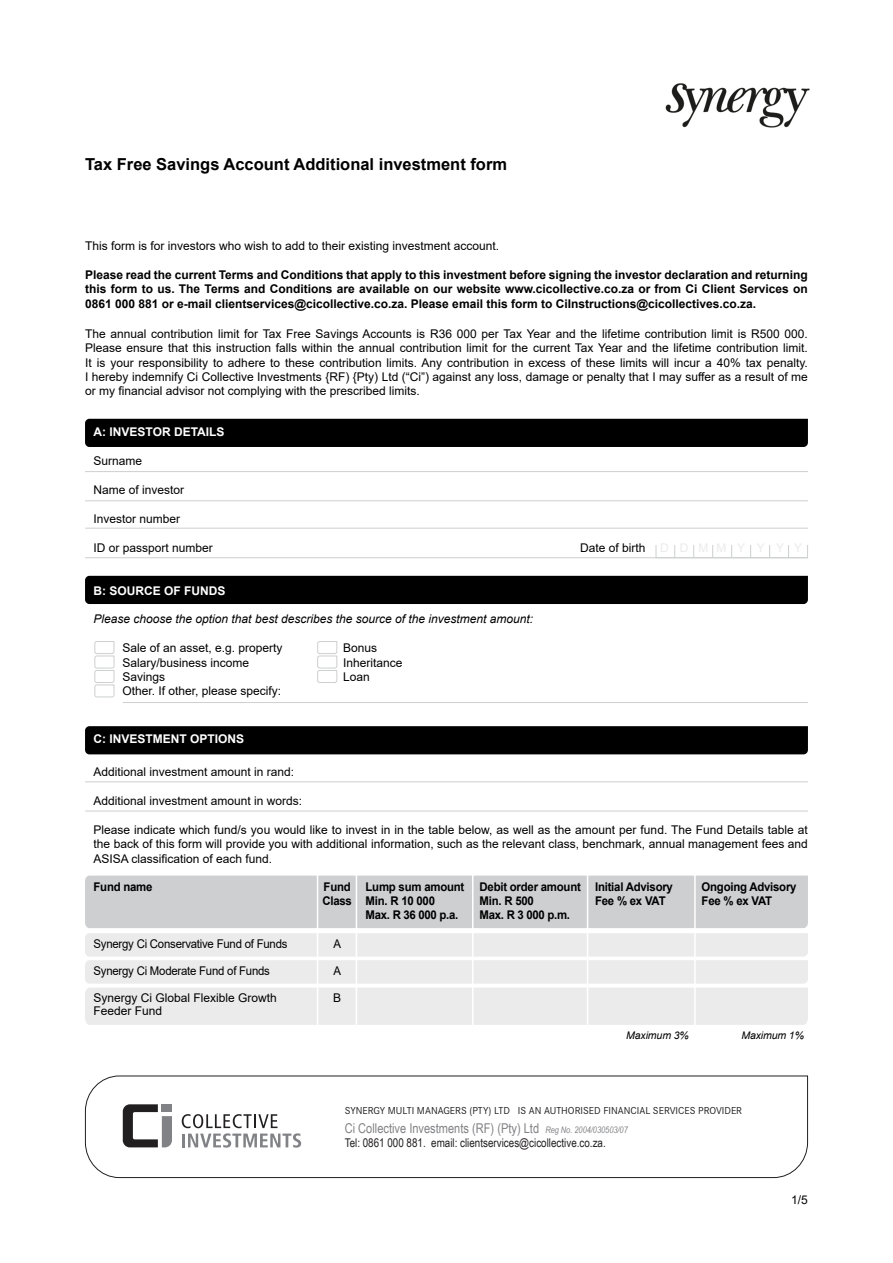
<style>
.page{position:relative;width:893px;height:1263px;background:#fff}
.page>*{position:absolute;margin:0;border:0;box-sizing:border-box;transform-origin:0 0}
.t1{font:700 16.5px "Arial";color:#000}
.t2{font:13.5px "Arial Narrow";color:#818285}
.t3{font:12px/14.4px "Arial";color:#000;text-align:justify}
.t4{font:700 12px/14.7px "Arial";letter-spacing:-.02em;color:#000;text-align:justify}
.t5{font:700 12px "Arial";letter-spacing:-.02em;color:#000;scale:.95 1}
.t6{font:italic 12px "Arial";color:#000}
.t7{font:12px "Arial";letter-spacing:-.02em;color:#000;scale:.95 1}
.t8{font:12px "Arial Narrow";color:#221f20}
.t9{font:700 12px "Arial";color:#fff}
.t10{font:12px "Arial";color:#000;scale:.95 1}
.t11{font:10.5px "Corporate S";color:#211f20}
.t12{font:italic 10.5px "Arial";letter-spacing:-.01em;color:#000}
.s1{font-style:italic;font-size:9px}
</style>
<div class="page">
<div style="left:85px;top:419px;width:723px;height:28px;background:#000"></div>
<hr style="left:85px;top:471px;width:723px;height:1px;background:#cdcfd0">
<hr style="left:85px;top:500px;width:723px;height:1px;background:#cdcfd0">
<div style="left:85px;top:726px;width:723px;height:28px;background:#000"></div>
<hr style="left:85px;top:781px;width:723px;height:1px;background:#cdcfd0">
<hr style="left:85px;top:811px;width:723px;height:1px;background:#cdcfd0">
<hr style="left:85px;top:528px;width:723px;height:1px;background:#cdcfd0">
<svg style="left:674px;top:545px;width:1px;height:12px"></svg>
<svg style="left:693px;top:545px;width:1px;height:12px"></svg>
<svg style="left:712px;top:545px;width:1px;height:12px"></svg>
<svg style="left:731px;top:545px;width:1px;height:12px"></svg>
<svg style="left:750px;top:545px;width:1px;height:12px"></svg>
<svg style="left:769px;top:545px;width:1px;height:12px"></svg>
<svg style="left:788px;top:545px;width:1px;height:12px"></svg>
<hr style="left:85px;top:557px;width:723px;height:1px;background:#cdcfd0">
<div style="left:85px;top:576px;width:723px;height:28px;background:#000"></div>
<hr style="left:123px;top:702px;width:685px;height:1px;background:#cdcfd0">
<svg style="left:317px;top:641px;width:21px;height:42px"></svg>
<svg style="left:94px;top:641px;width:21px;height:57px"></svg>
<svg style="left:85px;top:875px;width:723px;height:150px;background:#e2e3e3"></svg>
<hr style="left:317px;top:874px;width:1px;height:153px;background:#fff">
<hr style="left:356px;top:874px;width:1px;height:153px;background:#fff">
<hr style="left:472px;top:874px;width:1px;height:152px;background:#fff">
<hr style="left:587px;top:874px;width:1px;height:152px;background:#fff">
<hr style="left:694px;top:874px;width:2px;height:152px;background:#fff">
<svg style="left:85px;top:1075px;width:723px;height:103px"></svg>
<svg style="left:182px;top:1114px;width:119px;height:33px"></svg>
<svg style="left:123px;top:1104px;width:49px;height:43px"></svg>
<div style="left:162px;top:1104px;width:10px;height:8px;background:#818285"></div>
<img style="left:665px;top:83px;width:145px;height:45px">
<h1 class="t1" style="left:85px;top:153px;width:424px">Tax Free Savings Account Additional investment form</h1>
<p class="t3" style="left:85px;top:239px;width:416px">This form is for investors who wish to add to their existing investment account.</p>
<p class="t4" style="left:85px;top:268px;width:724px">Please read the current Terms and Conditions that apply to this investment before signing the investor declaration and returning this form to us. The Terms and Conditions are available on our website www.cicollective.co.za or from Ci Client Services on 0861 000 881 or e-mail clientservices@cicollective.co.za. Please email this form to CiInstructions@cicollectives.co.za.</p>
<p class="t3" style="left:85px;top:326px;width:724px">The annual contribution limit for Tax Free Savings Accounts is R36 000 per Tax Year and the lifetime contribution limit is R500 000.<br>Please ensure that this instruction falls within the annual contribution limit for the current Tax Year and the lifetime contribution limit.<br>It is your responsibility to adhere to these contribution limits. Any contribution in excess of these limits will incur a 40% tax penalty.<br>I hereby indemnify Ci Collective Investments {RF) {Pty) Ltd (“Ci”) against any loss, damage or penalty that I may suffer as a result of me or my financial advisor not complying with the prescribed limits.</p>
<p class="t9" style="left:94px;top:424px;width:132px">A: INVESTOR DETAILS</p>
<p class="t3" style="left:94px;top:454px;width:50px">Surname</p>
<p class="t3" style="left:94px;top:482px;width:92px">Name of investor</p>
<p class="t3" style="left:94px;top:511px;width:88px">Investor number</p>
<p class="t3" style="left:94px;top:540px;width:121px">ID or passport number</p>
<p class="t3" style="left:580px;top:540px;width:67px">Date of birth</p>
<p class="t9" style="left:94px;top:582px;width:133px">B: SOURCE OF FUNDS</p>
<p class="t6" style="left:94px;top:611px;width:441px">Please choose the option that best describes the source of the investment amount:</p>
<p class="t3" style="left:123px;top:641px;width:162px">Sale of an asset, e.g. property</p>
<p class="t3" style="left:343px;top:641px;width:36px">Bonus</p>
<p class="t3" style="left:123px;top:655px;width:128px">Salary/business income</p>
<p class="t3" style="left:343px;top:655px;width:61px">Inheritance</p>
<p class="t3" style="left:123px;top:669px;width:44px">Savings</p>
<p class="t3" style="left:343px;top:669px;width:28px">Loan</p>
<p class="t3" style="left:123px;top:684px;width:160px">Other. If other, please specify:</p>
<p class="t9" style="left:94px;top:730px;width:152px">C: INVESTMENT OPTIONS</p>
<p class="t3" style="left:94px;top:765px;width:202px">Additional investment amount in rand:</p>
<p class="t3" style="left:94px;top:793px;width:210px">Additional investment amount in words:</p>
<p class="t3" style="left:94px;top:822px;width:716px">Please indicate which fund/s you would like to invest in in the table below, as well as the amount per fund. The Fund Details table at the back of this form will provide you with additional information, such as the relevant class, benchmark, annual management fees and ASISA classification of each fund.</p>
<p class="t5" style="left:94px;top:878px;width:64px">Fund name</p>
<p class="t5" style="left:324px;top:878px;width:150px">Fund Lump sum amount</p>
<p class="t5" style="left:480px;top:878px;width:205px">Debit order amount Initial Advisory</p>
<p class="t5" style="left:702px;top:878px;width:101px">Ongoing Advisory</p>
<p class="t5" style="left:322px;top:892px;width:120px">Class Min. R 10 000</p>
<p class="t5" style="left:480px;top:892px;width:59px">Min. R 500</p>
<p class="t5" style="left:595px;top:892px;width:76px">Fee % ex VAT</p>
<p class="t5" style="left:702px;top:892px;width:76px">Fee % ex VAT</p>
<p class="t5" style="left:366px;top:907px;width:99px">Max. R 36 000 p.a.</p>
<p class="t5" style="left:480px;top:907px;width:97px">Max. R 3 000 p.m.</p>
<p class="t7" style="left:94px;top:935px;width:206px">Synergy Ci Conservative Fund of Funds</p>
<p class="t10" style="left:334px;top:935px;width:10px">A</p>
<p class="t7" style="left:94px;top:962px;width:187px">Synergy Ci Moderate Fund of Funds</p>
<p class="t10" style="left:334px;top:962px;width:10px">A</p>
<p class="t3" style="left:94px;top:990px;width:185px">Synergy Ci Global Flexible Growth</p>
<p class="t3" style="left:333px;top:990px;width:10px">B</p>
<p class="t3" style="left:94px;top:1004px;width:70px">Feeder Fund</p>
<p class="t12" style="left:626px;top:1028px;width:64px">Maximum 3%</p>
<p class="t12" style="left:741px;top:1028px;width:64px">Maximum 1%</p>
<p class="t11" style="left:345px;top:1104px;width:399px">SYNERGY MULTI MANAGERS (PTY) LTD IS AN AUTHORISED FINANCIAL SERVICES PROVIDER</p>
<p class="t2" style="left:345px;top:1119px;width:285px">Ci Collective Investments (RF) (Pty) Ltd <span class="s1">Reg No. 2004/030503/07</span></p>
<p class="t8" style="left:345px;top:1134px;width:263px">Tel: 0861 000 881. email: clientservices@cicollective.co.za.</p>
<p class="t3" style="left:791px;top:1193px;width:18px">1/5</p>
</div>
